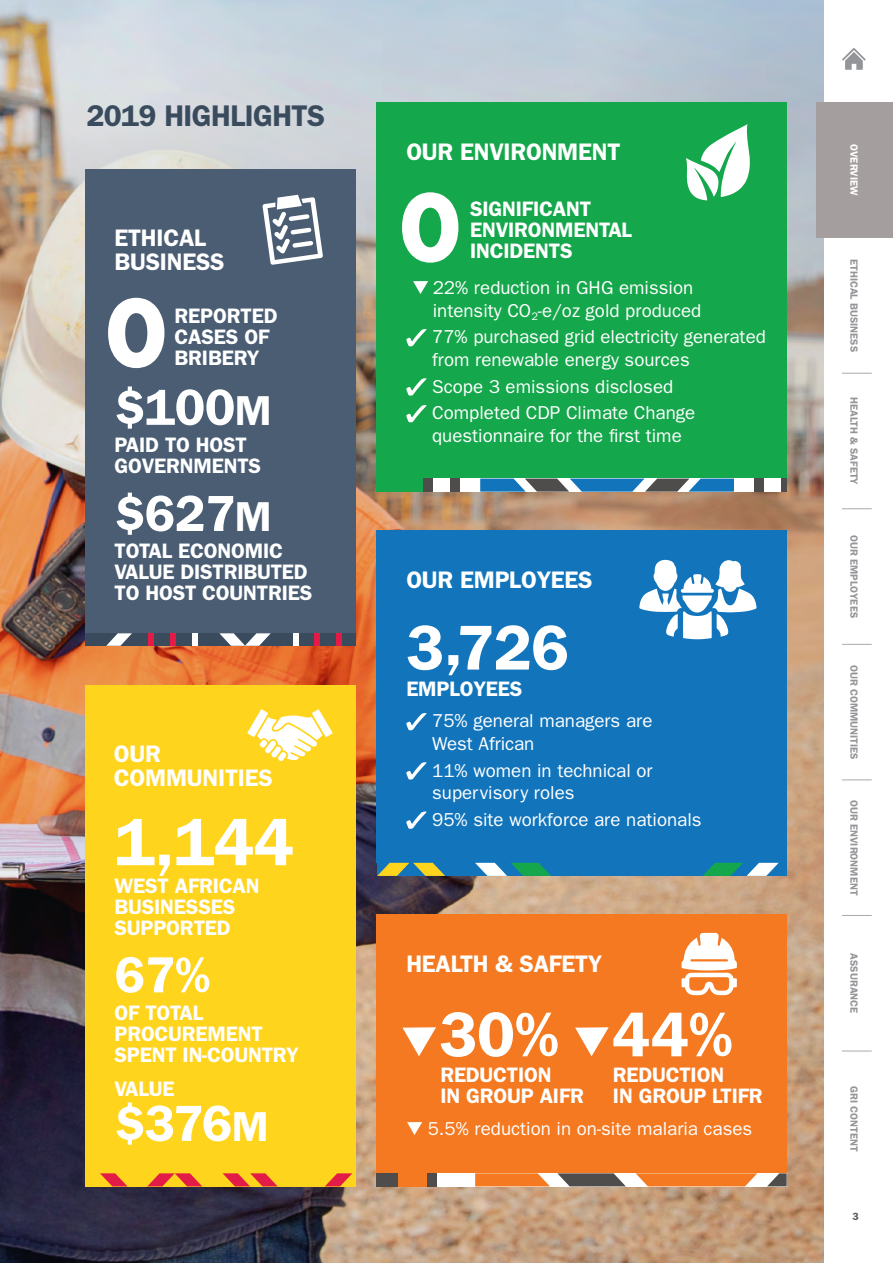
<style>
.page{position:relative;width:893px;height:1263px;background:#fff}
.page>*{position:absolute;margin:0;border:0;box-sizing:border-box;transform-origin:0 0}
.t1{font:600 67.5px "Franklin Gothic";color:#fff}
.t2{font:600 63.6px "Franklin Gothic";letter-spacing:-.01em;color:#fff}
.t3{font:600 51px "Franklin Gothic";letter-spacing:-.01em;color:#fff}
.t4{font:600 30px "Franklin Gothic";letter-spacing:-.02em;color:#3a4b5e}
.t5{font:600 24px/24px "Franklin Gothic";letter-spacing:-.01em;color:#fff}
.t6{font:600 21px/21px "Franklin Gothic";letter-spacing:-.01em;color:#fff}
.t7{font:18.75px/22.5px "Franklin Gothic";color:#fff}
.t8{font:600 10.5px "Franklin Gothic";color:#939598}
.t9{font:600 10.5px "Franklin Gothic";color:#fff}
.t10{font:600 10.5px "Franklin Gothic";color:#58595b}
.s1{font-size:42px}
</style>
<div class="page">
<img style="left:0;top:0;width:824px;height:1263px">
<div style="left:376px;top:915px;width:411px;height:262px;background:#f47920"></div>
<svg style="left:407px;top:1122px;width:15px;height:13px"></svg>
<svg style="left:402px;top:1027px;width:34px;height:29px"></svg>
<svg style="left:575px;top:1027px;width:34px;height:29px"></svg>
<div style="left:388px;top:1173px;width:46px;height:13px;background:#f47920"></div>
<div style="left:433px;top:1173px;width:354px;height:13px;background:#fff"></div>
<div style="left:427px;top:1173px;width:9px;height:13px;background:#4f4d4c"></div>
<div style="left:376px;top:1173px;width:22px;height:13px;background:#4f4d4c"></div>
<svg style="left:767px;top:1173px;width:20px;height:13px"></svg>
<svg style="left:636px;top:1173px;width:121px;height:13px;background:#f5883a"></svg>
<svg style="left:557px;top:1173px;width:69px;height:13px"></svg>
<svg style="left:475px;top:1173px;width:75px;height:13px"></svg>
<svg style="left:681px;top:933px;width:56px;height:62px"></svg>
<div style="left:85px;top:685px;width:270px;height:500px;background:#ffd41c"></div>
<svg style="left:247px;top:709px;width:86px;height:52px"></svg>
<div style="left:85px;top:1173px;width:270px;height:13px;background:#ffd41c"></div>
<svg style="left:325px;top:1173px;width:27px;height:13px"></svg>
<svg style="left:100px;top:1173px;width:27px;height:13px"></svg>
<svg style="left:147px;top:1173px;width:55px;height:13px"></svg>
<svg style="left:223px;top:1173px;width:54px;height:13px"></svg>
<div style="left:376px;top:530px;width:411px;height:333px;background:#1275bc"></div>
<svg style="left:406px;top:713px;width:21px;height:17px"></svg>
<svg style="left:406px;top:762px;width:21px;height:18px"></svg>
<svg style="left:406px;top:811px;width:21px;height:18px"></svg>
<div style="left:377px;top:863px;width:410px;height:13px;background:#1275bc"></div>
<svg style="left:377px;top:863px;width:68px;height:13px"></svg>
<svg style="left:475px;top:863px;width:76px;height:13px"></svg>
<svg style="left:703px;top:863px;width:76px;height:13px"></svg>
<svg style="left:639px;top:559px;width:118px;height:80px"></svg>
<div style="left:376px;top:102px;width:411px;height:377px;background:#15a74b"></div>
<svg style="left:406px;top:329px;width:21px;height:18px"></svg>
<svg style="left:406px;top:378px;width:21px;height:18px"></svg>
<svg style="left:406px;top:405px;width:21px;height:18px"></svg>
<svg style="left:413px;top:281px;width:15px;height:13px"></svg>
<div style="left:428px;top:479px;width:357px;height:13px;background:#fff"></div>
<div style="left:376px;top:479px;width:52px;height:13px;background:#15a74b"></div>
<div style="left:450px;top:479px;width:10px;height:13px;background:#4f4d4c"></div>
<div style="left:423px;top:479px;width:10px;height:13px;background:#4f4d4c"></div>
<div style="left:754px;top:479px;width:10px;height:13px;background:#4f4d4c"></div>
<div style="left:781px;top:479px;width:6px;height:13px;background:#4f4d4c"></div>
<svg style="left:480px;top:479px;width:254px;height:13px"></svg>
<svg style="left:686px;top:124px;width:64px;height:76px"></svg>
<svg style="left:402px;top:192px;width:56px;height:71px"></svg>
<div style="left:85px;top:169px;width:270px;height:471px;background:#4a5d73"></div>
<svg style="left:262px;top:195px;width:61px;height:70px"></svg>
<svg style="left:108px;top:298px;width:56px;height:70px"></svg>
<div style="left:85px;top:633px;width:270px;height:13px;background:#3a4b5e"></div>
<svg style="left:219px;top:633px;width:52px;height:13px"></svg>
<div style="left:336px;top:633px;width:6px;height:13px;background:#e21c47"></div>
<div style="left:314px;top:633px;width:6px;height:13px;background:#e21c47"></div>
<div style="left:293px;top:633px;width:5px;height:13px;background:#fff"></div>
<svg style="left:106px;top:633px;width:26px;height:13px"></svg>
<div style="left:148px;top:633px;width:6px;height:13px;background:#e21c47"></div>
<div style="left:170px;top:633px;width:6px;height:13px;background:#e21c47"></div>
<div style="left:192px;top:633px;width:5px;height:13px;background:#fff"></div>
<hr style="left:842px;top:373px;width:30px;height:1px;background:#a7a9ac">
<hr style="left:842px;top:508px;width:30px;height:1px;background:#a7a9ac">
<hr style="left:842px;top:644px;width:30px;height:1px;background:#a7a9ac">
<hr style="left:842px;top:780px;width:30px;height:1px;background:#a7a9ac">
<hr style="left:842px;top:915px;width:30px;height:1px;background:#a7a9ac">
<hr style="left:842px;top:1051px;width:30px;height:1px;background:#a7a9ac">
<div style="left:816px;top:102px;width:77px;height:136px;background:#a49f9e"></div>
<svg style="left:842px;top:48px;width:24px;height:22px"></svg>
<h3 class="t4" style="left:86px;top:98px;width:240px">2019 HIGHLIGHTS</h3>
<p class="t5" style="left:115px;top:225px;width:112px">ETHICAL<br>BUSINESS</p>
<p class="t6" style="left:175px;top:305px;width:104px">REPORTED<br>CASES OF<br>BRIBERY</p>
<h3 class="t3" style="left:115px;top:377px;width:159px">$100<span class="s1">M</span></h3>
<p class="t6" style="left:115px;top:434px;width:148px">PAID TO HOST<br>GOVERNMENTS</p>
<h3 class="t3" style="left:115px;top:483px;width:159px">$627<span class="s1">M</span></h3>
<p class="t6" style="left:115px;top:540px;width:199px">TOTAL ECONOMIC<br>VALUE DISTRIBUTED<br>TO HOST COUNTRIES</p>
<p class="t5" style="left:114px;top:741px;width:160px">OUR<br>COMMUNITIES</p>
<h1 class="t1" style="left:115px;top:802px;width:181px">1,144</h1>
<p class="t6" style="left:115px;top:874px;width:147px">WEST AFRICAN<br>BUSINESSES<br>SUPPORTED</p>
<h3 class="t3" style="left:115px;top:945px;width:97px">67%</h3>
<p class="t6" style="left:115px;top:1001px;width:186px">OF TOTAL<br>PROCUREMENT<br>SPENT IN-COUNTRY</p>
<p class="t6" style="left:115px;top:1077px;width:62px">VALUE</p>
<h3 class="t3" style="left:115px;top:1093px;width:156px">$376<span class="s1">M</span></h3>
<p class="t5" style="left:406px;top:139px;width:216px">OUR ENVIRONMENT</p>
<p class="t6" style="left:470px;top:198px;width:163px">SIGNIFICANT<br>ENVIRONMENTAL<br>INCIDENTS</p>
<p class="t7" style="left:433px;top:276px;width:270px">22% reduction in GHG emission intensity CO<sub>2</sub>-e/oz gold produced</p>
<p class="t7" style="left:432px;top:325px;width:335px">77% purchased grid electricity generated from renewable energy sources</p>
<p class="t7" style="left:432px;top:372px;width:265px;line-height:26.7px">Scope 3 emissions disclosed<br>Completed CDP Climate Change</p>
<p class="t7" style="left:432px;top:424px;width:251px">questionnaire for the first time</p>
<p class="t5" style="left:406px;top:567px;width:188px">OUR EMPLOYEES</p>
<h2 class="t2" style="left:406px;top:610px;width:164px">3,726</h2>
<p class="t6" style="left:406px;top:678px;width:117px">EMPLOYEES</p>
<p class="t7" style="left:432px;top:709px;width:222px">75% general managers are<br>West African</p>
<p class="t7" style="left:432px;top:758px;width:222px">11% women in technical or supervisory roles</p>
<p class="t7" style="left:432px;top:808px;width:271px">95% site workforce are nationals</p>
<p class="t5" style="left:406px;top:951px;width:198px">HEALTH &amp; SAFETY</p>
<h2 class="t2" style="left:439px;top:997px;width:121px">30%</h2>
<p class="t6" style="left:440px;top:1063px;width:145px">REDUCTION<br>IN GROUP AIFR</p>
<h2 class="t2" style="left:612px;top:997px;width:122px">44%</h2>
<p class="t6" style="left:613px;top:1063px;width:151px">REDUCTION<br>IN GROUP LTIFR</p>
<p class="t7" style="left:428px;top:1117px;width:326px">5.5% reduction in on-site malaria cases</p>
<p class="t9" style="left:860px;top:144px;width:53px;rotate:90deg">OVERVIEW</p>
<p class="t8" style="left:860px;top:259px;width:94px;rotate:90deg">ETHICAL BUSINESS</p>
<p class="t8" style="left:860px;top:397px;width:89px;rotate:90deg">HEALTH &amp; SAFETY</p>
<p class="t8" style="left:860px;top:535px;width:84px;rotate:90deg">OUR EMPLOYEES</p>
<p class="t8" style="left:860px;top:665px;width:96px;rotate:90deg">OUR COMMUNITIES</p>
<p class="t8" style="left:860px;top:800px;width:97px;rotate:90deg">OUR ENVIRONMENT</p>
<p class="t8" style="left:860px;top:953px;width:61px;rotate:90deg">ASSURANCE</p>
<p class="t8" style="left:860px;top:1086px;width:67px;rotate:90deg">GRI CONTENT</p>
<p class="t10" style="left:853px;top:1210px;width:8px">3</p>
</div>
